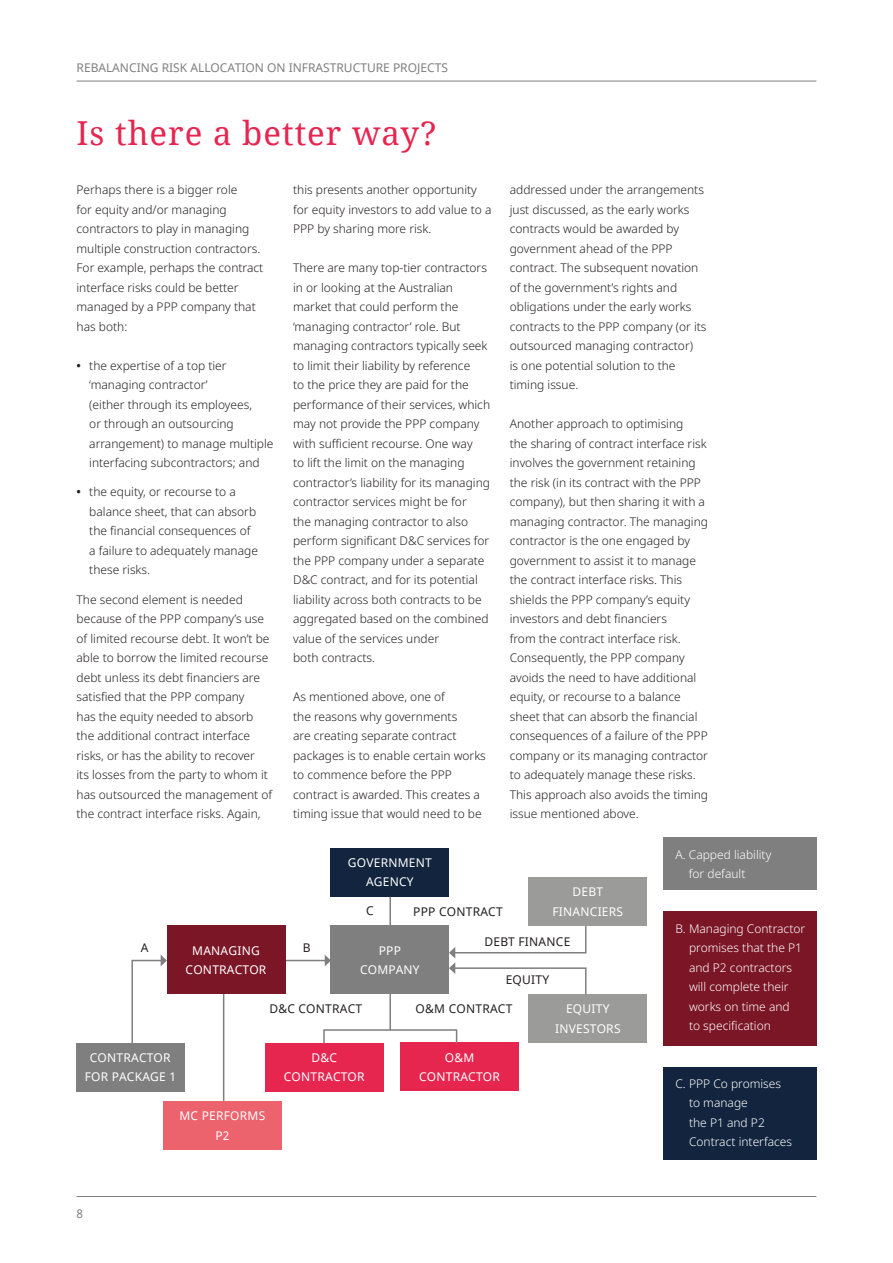
<style>
.page{position:relative;width:893px;height:1263px;background:#fff}
.page>*{position:absolute;margin:0;border:0;box-sizing:border-box;transform-origin:0 0}
.t1{font:33px "Noto Serif";letter-spacing:.03em;color:#e72650}
.Body_copy{font:300 12px/19.5px "Noto Sans";color:#231f20}
.Body_copy-2{font:300 12px/19.5px "Noto Sans";color:#fff}
.Subhead_2{font:12px/19.5px "Noto Sans";letter-spacing:.02em;color:#fff;text-align:center}
.Subhead_2-2{font:12px "Noto Sans";letter-spacing:.02em;color:#231f20}
.t2{font:12px "Noto Sans";color:#7f7f80}
.s1{font-weight:600}
</style>
<div class="page">
<hr style="left:77px;top:1196px;width:739px;height:1px;background:#7f7f80">
<hr style="left:77px;top:81px;width:739px;height:1px;background:#7f7f80">
<div style="left:331px;top:848px;width:118px;height:49px;background:#12243e"></div>
<div style="left:529px;top:877px;width:118px;height:49px;background:#9b9b9a"></div>
<div style="left:529px;top:994px;width:118px;height:49px;background:#9b9b9a"></div>
<div style="left:265px;top:1043px;width:118px;height:48px;background:#e72650"></div>
<div style="left:163px;top:1101px;width:118px;height:49px;background:#ec626d"></div>
<div style="left:400px;top:1042px;width:119px;height:49px;background:#e72650"></div>
<svg style="left:449px;top:924px;width:138px;height:72px"></svg>
<hr style="left:389px;top:897px;width:2px;height:133px;background:#7f7f80">
<hr style="left:324px;top:1029px;width:133px;height:2px;background:#7f7f80">
<svg style="left:456px;top:1031px;width:1px;height:12px"></svg>
<div style="left:331px;top:925px;width:118px;height:69px;background:#7f7f80"></div>
<svg style="left:222px;top:955px;width:109px;height:147px"></svg>
<svg style="left:131px;top:955px;width:36px;height:88px"></svg>
<div style="left:76px;top:1043px;width:108px;height:49px;background:#7f7f80"></div>
<div style="left:167px;top:925px;width:118px;height:69px;background:#7a1626"></div>
<div style="left:663px;top:838px;width:153px;height:52px;background:#7f7f80"></div>
<div style="left:663px;top:911px;width:153px;height:134px;background:#7a1626"></div>
<div style="left:663px;top:1066px;width:153px;height:93px;background:#12243e"></div>
<p class="t2" style="left:77px;top:60px;width:373px">REBALANCING RISK ALLOCATION ON INFRASTRUCTURE PROJECTS</p>
<p class="t1" style="left:77px;top:111px;width:361px">Is there a better way?</p>
<p class="Body_copy" style="left:77px;top:180px;width:188px">Perhaps there is a bigger role<br>for equity and/or managing contractors to play in managing multiple construction contractors.<br>For example, perhaps the contract interface risks could be better managed by a PPP company that has both:</p>
<p class="Body_copy" style="left:89px;top:356px;width:186px;text-indent:-13px"><span class="s1">•</span> the expertise of a top tier ‘managing contractor’<br>(either through its employees,<br>or through an outsourcing arrangement) to manage multiple interfacing subcontractors; and</p>
<p class="Body_copy" style="left:89px;top:482px;width:170px;text-indent:-13px"><span class="s1">•</span> the equity, or recourse to a balance sheet, that can absorb the financial consequences of a failure to adequately manage these risks.</p>
<p class="Body_copy" style="left:77px;top:590px;width:197px">The second element is needed because of the PPP company’s use of limited recourse debt. It won’t be able to borrow the limited recourse debt unless its debt financiers are satisfied that the PPP company<br>has the equity needed to absorb the additional contract interface risks, or has the ability to recover<br>its losses from the party to whom it has outsourced the management of the contract interface risks. Again,</p>
<p class="Body_copy" style="left:293px;top:180px;width:200px">this presents another opportunity for equity investors to add value to a<br>PPP by sharing more risk.</p>
<p class="Body_copy" style="left:293px;top:258px;width:199px">There are many top-tier contractors in or looking at the Australian market that could perform the ‘managing contractor’ role. But managing contractors typically seek to limit their liability by reference<br>to the price they are paid for the performance of their services, which may not provide the PPP company with sufficient recourse. One way<br>to lift the limit on the managing contractor’s liability for its managing contractor services might be for<br>the managing contractor to also perform significant D&amp;C services for the PPP company under a separate D&amp;C contract, and for its potential liability across both contracts to be aggregated based on the combined value of the services under<br>both contracts.</p>
<p class="Body_copy" style="left:293px;top:687px;width:194px">As mentioned above, one of<br>the reasons why governments<br>are creating separate contract packages is to enable certain works to commence before the PPP contract is awarded. This creates a timing issue that would need to be</p>
<p class="Body_copy" style="left:510px;top:180px;width:198px">addressed under the arrangements just discussed, as the early works contracts would be awarded by government ahead of the PPP contract. The subsequent novation of the government’s rights and obligations under the early works contracts to the PPP company (or its outsourced managing contractor)<br>is one potential solution to the timing issue.</p>
<p class="Body_copy" style="left:510px;top:414px;width:200px">Another approach to optimising<br>the sharing of contract interface risk involves the government retaining the risk (in its contract with the PPP company), but then sharing it with a managing contractor. The managing contractor is the one engaged by government to assist it to manage the contract interface risks. This shields the PPP company’s equity investors and debt financiers<br>from the contract interface risk.<br>Consequently, the PPP company avoids the need to have additional equity, or recourse to a balance sheet that can absorb the financial consequences of a failure of the PPP company or its managing contractor to adequately manage these risks.<br>This approach also avoids the timing issue mentioned above.</p>
<p class="Subhead_2-2" style="left:141px;top:940px;width:9px">A</p>
<p class="Subhead_2-2" style="left:303px;top:940px;width:9px">B</p>
<p class="Subhead_2" style="left:186px;top:941px;width:82px">MANAGING<br>CONTRACTOR</p>
<p class="Subhead_2" style="left:348px;top:853px;width:86px">GOVERNMENT<br>AGENCY</p>
<p class="Subhead_2" style="left:552px;top:882px;width:72px">DEBT<br>FINANCIERS</p>
<p class="Subhead_2-2" style="left:366px;top:902px;width:9px">C</p>
<p class="Subhead_2-2" style="left:413px;top:903px;width:91px">PPP CONTRACT</p>
<p class="Subhead_2-2" style="left:484px;top:933px;width:87px">DEBT FINANCE</p>
<p class="Subhead_2-2" style="left:506px;top:971px;width:45px">EQUITY</p>
<p class="Subhead_2" style="left:360px;top:941px;width:61px">PPP<br>COMPANY</p>
<p class="Subhead_2" style="left:85px;top:1048px;width:93px">CONTRACTOR<br>FOR PACKAGE 1</p>
<p class="Subhead_2-2" style="left:269px;top:1001px;width:94px">D&amp;C CONTRACT</p>
<p class="Subhead_2-2" style="left:416px;top:1001px;width:98px">O&amp;M CONTRACT</p>
<p class="Subhead_2" style="left:284px;top:1048px;width:82px">D&amp;C<br>CONTRACTOR</p>
<p class="Subhead_2" style="left:419px;top:1048px;width:82px">O&amp;M<br>CONTRACTOR</p>
<p class="t2" style="left:77px;top:1205px;width:8px">8</p>
<p class="Subhead_2" style="left:179px;top:1107px;width:87px">MC PERFORMS</p>
<p class="Subhead_2" style="left:215px;top:1126px;width:16px">P2</p>
<p class="Subhead_2" style="left:555px;top:999px;width:67px">EQUITY<br>INVESTORS</p>
<p class="Body_copy-2" style="left:689px;top:845px;width:84px;text-indent:-13px">A. Capped liability for default</p>
<p class="Body_copy-2" style="left:689px;top:919px;width:118px;text-indent:-14px">B. Managing Contractor promises that the P1 and P2 contractors will complete their works on time and<br>to specification</p>
<p class="Body_copy-2" style="left:689px;top:1074px;width:105px;text-indent:-14px">C. PPP Co promises to manage<br>the P1 and P2<br>Contract interfaces</p>
</div>
